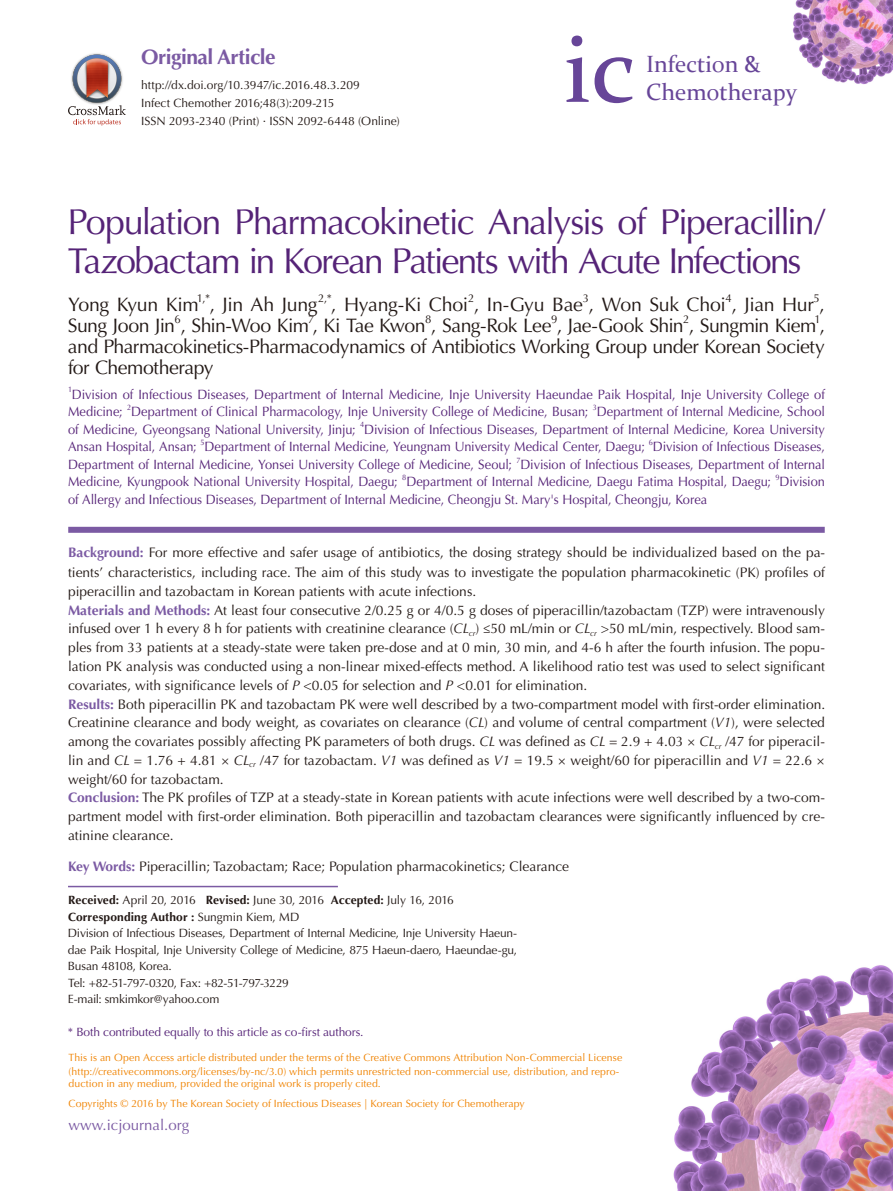
<style>
.page{position:relative;width:893px;height:1191px;background:#fff}
.page>*{position:absolute;margin:0;border:0;box-sizing:border-box;transform-origin:0 0}
.영문_타이틀{font:36px/39px "Optima LT Std";letter-spacing:-.05em;color:#552377}
.t1{font:23.55px "Constantia";color:#674598}
.t2{font:700 21px "Optima LT Std";letter-spacing:-.025em;color:#7b5aa3}
.저자명{font:19.5px/21px "Optima LT Std";letter-spacing:-.025em;color:#231916}
.t3{font:15px "Optima LT Std";color:#7b5aa3}
.초록_영문{font:13.8px/18.8px "Optima LT Std";color:#231916;text-align:justify}
.저자_소속{font:13.5px/17.5px "Optima LT Std";letter-spacing:-.005em;color:#552377;scale:.95 1}
.저자_소속_교신저자{font:12px/16.5px "Optima LT Std";letter-spacing:-.015em;color:#231916;text-align:justify}
.저자_소속_교신저자-2{font:12px "Optima LT Std";letter-spacing:-.01em;color:#552377}
.저자_소속_교신저자-3{font:12px "Optima LT Std";letter-spacing:-.04em;color:#231916}
.저자_소속_교신저자-4{font:700 12px "Optima LT Std";letter-spacing:.01em;color:#231916}
.저자_소속_교신저자-5{font:12px "Optima LT Std";letter-spacing:.005em;color:#231916}
.저자명-2{font:11.4px "Optima LT Std";color:#231916}
.t4{font:10.5px/13.5px "Optima LT Std";letter-spacing:.005em;color:#f08300}
.저자_소속-2{font:7.8px "Optima LT Std";color:#552377;scale:.95 1}
.s1{font-weight:700;color:#7b5aa3}
.s2{font-style:italic}
.s3{font-weight:700}
.s4{font-weight:400}
</style>
<div class="page">
<img style="left:673px;top:965px;width:220px;height:226px">
<img style="left:792px;top:0;width:101px;height:85px">
<svg style="left:566px;top:36px;width:66px;height:67px"></svg>
<hr style="left:68px;top:885px;width:270px;height:2px;background:#7b5aa3">
<div style="left:68px;top:527px;width:757px;height:6px;background:#7b5aa3"></div>
<img style="left:88px;top:53px;width:18px;height:2px">
<svg style="left:68px;top:55px;width:58px;height:71px"></svg>
<p class="t2" style="left:141px;top:44px;width:136px">Original Article</p>
<p class="저자_소속_교신저자" style="left:141px;top:76px;width:220px">http://dx.doi.org/10.3947/ic.2016.48.3.209</p>
<p class="저자_소속_교신저자-5" style="left:141px;top:95px;width:195px">Infect Chemother 2016;48(3):209-215</p>
<p class="저자_소속_교신저자" style="left:141px;top:112px;width:260px">ISSN 2093-2340 (Print) · ISSN 2092-6448 (Online)</p>
<p class="t1" style="left:646px;top:48px;width:115px">Infection &amp;</p>
<p class="t1" style="left:646px;top:76px;width:152px">Chemotherapy</p>
<p class="영문_타이틀" style="left:67px;top:203px;width:759px">Population Pharmacokinetic Analysis of Piperacillin/<br>Tazobactam in Korean Patients with Acute Infections</p>
<p class="저자명" style="left:68px;top:294px;width:132px">Yong Kyun Kim</p>
<p class="저자명-2" style="left:197px;top:291px;width:15px">1,*</p>
<p class="저자명" style="left:210px;top:294px;width:110px">, Jin Ah Jung</p>
<p class="저자명-2" style="left:318px;top:291px;width:15px">2,*</p>
<p class="저자명" style="left:331px;top:294px;width:495px">, Hyang-Ki Choi , In-Gyu Bae , Won Suk Choi , Jian Hur ,</p>
<p class="저자명-2" style="left:468px;top:291px;width:8px">2</p>
<p class="저자명-2" style="left:583px;top:291px;width:8px">3</p>
<p class="저자명-2" style="left:725px;top:291px;width:8px">4</p>
<p class="저자명-2" style="left:813px;top:291px;width:8px">5</p>
<p class="저자명" style="left:68px;top:315px;width:759px">Sung Joon Jin , Shin-Woo Kim , Ki Tae Kwon , Sang-Rok Lee , Jae-Gook Shin , Sungmin Kiem ,</p>
<p class="저자명-2" style="left:174px;top:312px;width:8px">6</p>
<p class="저자명-2" style="left:308px;top:312px;width:8px">7</p>
<p class="저자명-2" style="left:425px;top:312px;width:8px">8</p>
<p class="저자명-2" style="left:551px;top:312px;width:8px">9</p>
<p class="저자명-2" style="left:683px;top:312px;width:8px">2</p>
<p class="저자명-2" style="left:814px;top:312px;width:8px">1</p>
<p class="저자명" style="left:68px;top:336px;width:758px">and Pharmacokinetics-Pharmacodynamics of Antibiotics Working Group under Korean Society for Chemotherapy</p>
<p class="저자_소속-2" style="left:68px;top:385px;width:6px">1</p>
<p class="저자_소속" style="left:68px;top:385px;width:798px">Division of Infectious Diseases, Department of Internal Medicine, Inje University Haeundae Paik Hospital, Inje University College of<br>Medicine;</p>
<p class="저자_소속-2" style="left:127px;top:403px;width:6px">2</p>
<p class="저자_소속" style="left:131px;top:403px;width:483px">Department of Clinical Pharmacology, Inje University College of Medicine, Busan;</p>
<p class="저자_소속-2" style="left:593px;top:403px;width:6px">3</p>
<p class="저자_소속" style="left:597px;top:403px;width:242px">Department of Internal Medicine, School</p>
<p class="저자_소속" style="left:68px;top:420px;width:304px">of Medicine, Gyeongsang National University, Jinju;</p>
<p class="저자_소속-2" style="left:360px;top:420px;width:6px">4</p>
<p class="저자_소속" style="left:364px;top:420px;width:486px">Division of Infectious Diseases, Department of Internal Medicine, Korea University</p>
<p class="저자_소속" style="left:68px;top:438px;width:137px">Ansan Hospital, Ansan;</p>
<p class="저자_소속-2" style="left:201px;top:438px;width:6px">5</p>
<p class="저자_소속" style="left:205px;top:438px;width:465px">Department of Internal Medicine, Yeungnam University Medical Center, Daegu;</p>
<p class="저자_소속-2" style="left:649px;top:438px;width:6px">6</p>
<p class="저자_소속" style="left:653px;top:438px;width:183px">Division of Infectious Diseases,</p>
<p class="저자_소속" style="left:68px;top:456px;width:469px">Department of Internal Medicine, Yonsei University College of Medicine, Seoul;</p>
<p class="저자_소속-2" style="left:516px;top:455px;width:6px">7</p>
<p class="저자_소속" style="left:520px;top:456px;width:322px">Division of Infectious Diseases, Department of Internal</p>
<p class="저자_소속" style="left:68px;top:473px;width:349px">Medicine, Kyungpook National University Hospital, Daegu;</p>
<p class="저자_소속-2" style="left:402px;top:473px;width:6px">8</p>
<p class="저자_소속" style="left:406px;top:473px;width:385px">Department of Internal Medicine, Daegu Fatima Hospital, Daegu;</p>
<p class="저자_소속-2" style="left:775px;top:473px;width:6px">9</p>
<p class="저자_소속" style="left:780px;top:473px;width:49px">Division</p>
<p class="저자_소속" style="left:68px;top:491px;width:674px">of Allergy and Infectious Diseases, Department of Internal Medicine, Cheongju St. Mary's Hospital, Cheongju, Korea</p>
<p class="초록_영문" style="left:68px;top:542px;width:758px;line-height:20.2px"><span class="s1">Background:</span> For more effective and safer usage of antibiotics, the dosing strategy should be individualized based on the pa&shy;tients’ characteristics, including race. The aim of this study was to investigate the population pharmacokinetic (PK) profiles of</p>
<p class="초록_영문" style="left:68px;top:582px;width:410px">piperacillin and tazobactam in Korean patients with acute infections.</p>
<p class="초록_영문" style="left:68px;top:601px;width:758px"><span class="s1">Materials and Methods:</span> At least four consecutive 2/0.25 g or 4/0.5 g doses of piperacillin/tazobactam (TZP) were intravenously infused over 1 h every 8 h for patients with creatinine clearance (<span class="s2">CL</span><sub>cr</sub>) ≤50 mL/min or <span class="s2">CL</span><sub>cr</sub> &gt;50 mL/min, respectively. Blood sam&shy;ples from 33 patients at a steady-state were taken pre-dose and at 0 min, 30 min, and 4-6 h after the fourth infusion. The popu&shy;lation PK analysis was conducted using a non-linear mixed-effects method. A likelihood ratio test was used to select significant covariates, with significance levels of <span class="s2">P</span> &lt;0.05 for selection and <span class="s2">P</span> &lt;0.01 for elimination.</p>
<p class="초록_영문" style="left:68px;top:694px;width:759px"><span class="s1">Results:</span> Both piperacillin PK and tazobactam PK were well described by a two-compartment model with first-order elimination.<br>Creatinine clearance and body weight, as covariates on clearance (<span class="s2">CL</span>) and volume of central compartment (<span class="s2">V1</span>), were selected among the covariates possibly affecting PK parameters of both drugs. <span class="s2">CL</span> was defined as <span class="s2">CL</span> = 2.9 + 4.03 × <span class="s2">CL</span><sub>cr</sub> /47 for piperacil&shy;lin and <span class="s2">CL</span> = 1.76 + 4.81 × <span class="s2">CL</span><sub>cr</sub> /47 for tazobactam. <span class="s2">V1</span> was defined as <span class="s2">V1</span> = 19.5 × weight/60 for piperacillin and <span class="s2">V1</span> = 22.6 × weight/60 for tazobactam.</p>
<p class="초록_영문" style="left:68px;top:788px;width:758px"><span class="s1">Conclusion:</span> The PK profiles of TZP at a steady-state in Korean patients with acute infections were well described by a two-com&shy;partment model with first-order elimination. Both piperacillin and tazobactam clearances were significantly influenced by cre&shy;atinine clearance.</p>
<p class="초록_영문" style="left:68px;top:857px;width:503px"><span class="s1">Key Words:</span> Piperacillin; Tazobactam; Race; Population pharmacokinetics; Clearance</p>
<p class="저자_소속_교신저자" style="left:68px;top:892px;width:387px"><span class="s3">Received:</span> April 20, 2016 <span class="s3">Revised:</span> June 30, 2016 <span class="s3">Accepted:</span> July 16, 2016</p>
<p class="저자_소속_교신저자-4" style="left:68px;top:909px;width:233px">Corresponding Author : <span class="s4">Sungmin Kiem, MD</span></p>
<p class="저자_소속_교신저자" style="left:68px;top:925px;width:451px">Division of Infectious Diseases, Department of Internal Medicine, Inje University Haeun&shy;dae Paik Hospital, Inje University College of Medicine, 875 Haeun-daero, Haeundae-gu, Busan 48108, Korea.</p>
<p class="저자_소속_교신저자-3" style="left:68px;top:975px;width:222px">Tel: +82-51-797-0320, Fax: +82-51-797-3229</p>
<p class="저자_소속_교신저자" style="left:68px;top:991px;width:153px">E-mail: smkimkor@yahoo.com</p>
<p class="저자_소속_교신저자-2" style="left:68px;top:1025px;width:297px">* Both contributed equally to this article as co-first authors.</p>
<p class="t4" style="left:69px;top:1051px;width:555px">This is an Open Access article distributed under the terms of the Creative Commons Attribution Non-Commercial License (http://creativecommons.org/licenses/by-nc/3.0) which permits unrestricted non-commercial use, distribution, and repro-</p>
<p class="t4" style="left:69px;top:1076px;width:314px">duction in any medium, provided the original work is properly cited.</p>
<p class="t4" style="left:69px;top:1097px;width:458px">Copyrights © 2016 by The Korean Society of Infectious Diseases | Korean Society for Chemotherapy</p>
<p class="t3" style="left:69px;top:1116px;width:122px">www.icjournal.org</p>
</div>
